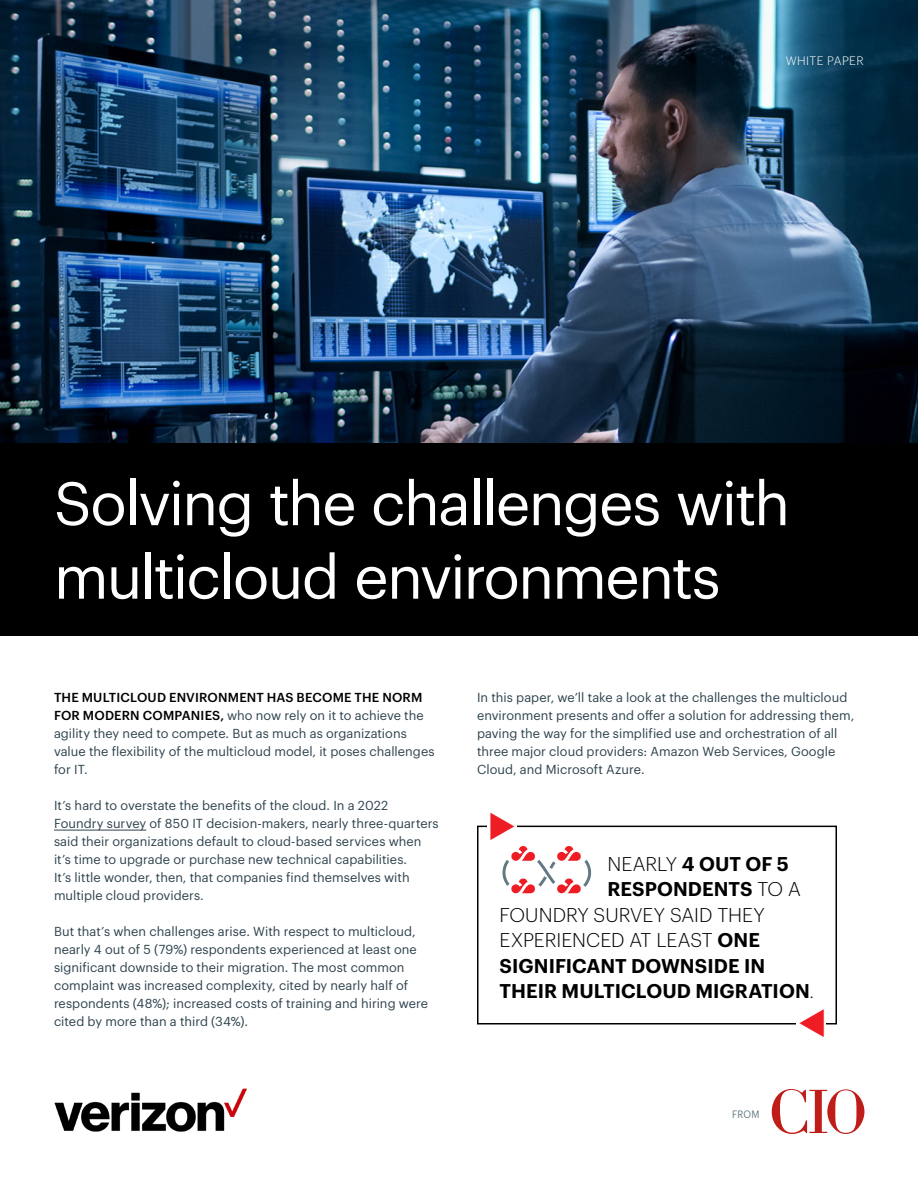
<style>
.page{position:relative;width:918px;height:1188px;background:#fff}
.page>*{position:absolute;margin:0;border:0;box-sizing:border-box;transform-origin:0 0}
.t1{font:60px/73.5px "Graphik";letter-spacing:-.025em;color:#fff}
.t2{font:600 19.5px "Graphik";letter-spacing:.005em;color:#000}
.t3{font:300 19.5px "Graphik";letter-spacing:-.005em;color:#000}
.t4{font:12.75px/18px "Graphik";letter-spacing:.005em;color:#2d424d}
.t5{font:300 12px "Graphik";letter-spacing:.035em;color:#fff}
.t6{font:10.5px "Graphik";color:#637883;scale:.9 1}
.s1{font-weight:500;color:#000}
.s2{font-weight:300}
.s3{font-weight:600}
</style>
<div class="page">
<img style="left:0;top:0;width:918px;height:443px">
<div style="left:0;top:443px;width:918px;height:193px;background:#000"></div>
<hr style="left:54px;top:830px;width:92px;height:1px;background:#2d424d">
<div style="left:477px;top:826px;width:360px;height:198px;border:2px solid #000"></div>
<div style="left:796px;top:1016px;width:30px;height:14px;background:#fff"></div>
<div style="left:487px;top:820px;width:29px;height:14px;background:#fff"></div>
<svg style="left:502px;top:846px;width:89px;height:47px"></svg>
<svg style="left:772px;top:1089px;width:92px;height:45px"></svg>
<img style="left:54px;top:1088px;width:193px;height:44px">
<p class="t5" style="left:786px;top:52px;width:80px">WHITE PAPER</p>
<p class="t1" style="left:54px;top:462px;width:738px">Solving the challenges with multicloud environments</p>
<p class="t4" style="left:54px;top:687px;width:382px"><span class="s1">THE MULTICLOUD ENVIRONMENT HAS BECOME THE NORM FOR MODERN COMPANIES,</span> who now rely on it to achieve the agility they need to compete. But as much as organizations value the flexibility of the multicloud model, it poses challenges for IT.</p>
<p class="t4" style="left:54px;top:795px;width:386px">It’s hard to overstate the benefits of the cloud. In a 2022<br>Foundry survey of 850 IT decision-makers, nearly three-quarters said their organizations default to cloud-based services when it’s time to upgrade or purchase new technical capabilities.<br>It’s little wonder, then, that companies find themselves with multiple cloud providers.</p>
<p class="t4" style="left:54px;top:921px;width:376px">But that’s when challenges arise. With respect to multicloud, nearly 4 out of 5 (79%) respondents experienced at least one significant downside to their migration. The most common complaint was increased complexity, cited by nearly half of respondents (48%); increased costs of training and hiring were cited by more than a third (34%).</p>
<p class="t4" style="left:477px;top:687px;width:379px">In this paper, we’ll take a look at the challenges the multicloud environment presents and offer a solution for addressing them, paving the way for the simplified use and orchestration of all three major cloud providers: Amazon Web Services, Google Cloud, and Microsoft Azure.</p>
<p class="t2" style="left:607px;top:849px;width:183px"><span class="s2">NEARLY</span> 4 OUT OF 5</p>
<p class="t2" style="left:607px;top:874px;width:195px">RESPONDENTS <span class="s2">TO A</span></p>
<p class="t3" style="left:500px;top:900px;width:267px">FOUNDRY SURVEY SAID THEY</p>
<p class="t3" style="left:500px;top:926px;width:262px">EXPERIENCED AT LEAST <span class="s3">ONE</span></p>
<p class="t2" style="left:500px;top:951px;width:267px">SIGNIFICANT DOWNSIDE IN</p>
<p class="t2" style="left:500px;top:976px;width:316px">THEIR MULTICLOUD MIGRATION<span class="s2">.</span></p>
<p class="t6" style="left:732px;top:1106px;width:32px">FROM</p>
</div>
